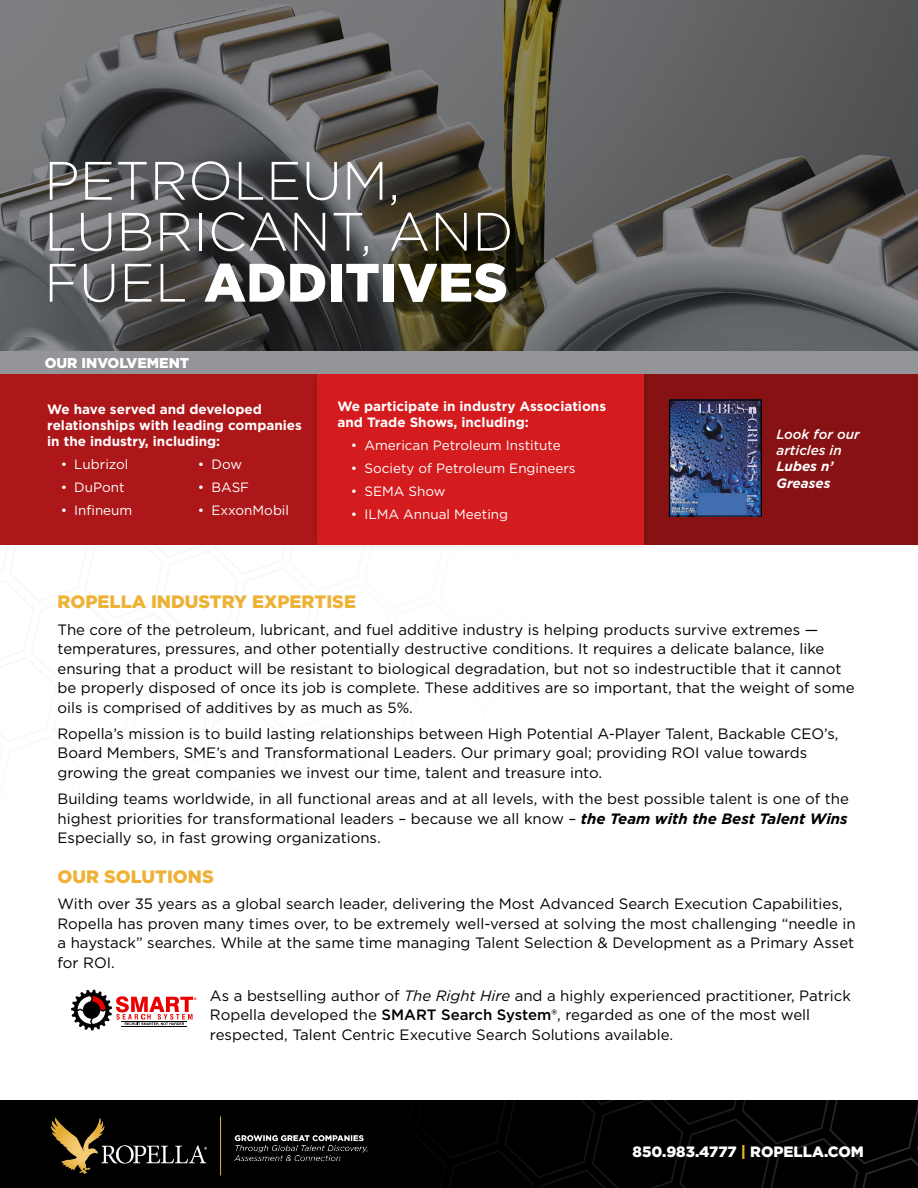
<style>
.page{position:relative;width:918px;height:1188px;background:#fff}
.page>*{position:absolute;margin:0;border:0;box-sizing:border-box;transform-origin:0 0}
.t1{font:300 54px/51px "Gotham";letter-spacing:.005em;color:#fff}
.t2{font:900 18px "Gotham";color:#edb236}
.t3{font:15px/19.5px "Gotham";color:#000}
.t4{font:900 15px "Gotham";color:#fff}
.t5{font:900 14.25px "Gotham";color:#fff}
.t6{font:700 13.5px/16.2px "Gotham";color:#fff}
.t7{font:13.5px "Gotham";color:#fff}
.t8{font:italic 500 13.5px/16.2px "Gotham";color:#fff}
.t9{font:italic 700 13.5px/16.2px "Gotham";color:#fff}
.s1{font-weight:900}
.s2{font-weight:700;font-style:italic}
.s3{font-style:italic}
.s4{font-weight:500}
.s5{color:#edb236}
</style>
<div class="page">
<div style="left:0;top:1101px;width:918px;height:87px;background:#000"></div>
<svg style="left:487px;top:1101px;width:431px;height:87px"></svg>
<svg style="left:71px;top:990px;width:122px;height:40px"></svg>
<svg style="left:0;top:0;width:918px;height:352px;background:#585856"></svg>
<div style="left:0;top:374px;width:317px;height:170px;background:#ad1719"></div>
<div style="left:644px;top:374px;width:274px;height:170px;background:#871214"></div>
<svg style="left:0;top:402px;width:761px;height:143px"></svg>
<div style="left:669px;top:400px;width:93px;height:116px;border:1px solid #000"></div>
<div style="left:309px;top:366px;width:343px;height:186px;background:#000;opacity:.15"></div>
<div style="left:317px;top:374px;width:327px;height:170px;background:#d41c1f"></div>
<img style="left:33px;top:1100px;width:362px;height:76px">
<div style="left:0;top:352px;width:918px;height:22px;background:#939598"></div>
<h1 class="t1" style="left:44px;top:154px;width:471px">PETROLEUM,<br>LUBRICANT, AND<br>FUEL <span class="s1">ADDITIVES</span></h1>
<p class="t5" style="left:45px;top:353px;width:146px">OUR INVOLVEMENT</p>
<p class="t6" style="left:47px;top:401px;width:256px">We have served and developed relationships with leading companies in the industry, including:</p>
<p class="t7" style="left:61px;top:456px;width:69px">• Lubrizol</p>
<p class="t7" style="left:61px;top:479px;width:65px">• DuPont</p>
<p class="t7" style="left:61px;top:502px;width:73px">• Infineum</p>
<p class="t7" style="left:198px;top:456px;width:46px">• Dow</p>
<p class="t7" style="left:198px;top:479px;width:53px">• BASF</p>
<p class="t7" style="left:198px;top:502px;width:93px">• ExxonMobil</p>
<p class="t6" style="left:337px;top:398px;width:270px">We participate in industry Associations and Trade Shows, including:</p>
<p class="t7" style="left:351px;top:436px;width:211px">• American Petroleum Institute</p>
<p class="t7" style="left:351px;top:459px;width:226px">• Society of Petroleum Engineers</p>
<p class="t7" style="left:351px;top:482px;width:96px">• SEMA Show</p>
<p class="t7" style="left:351px;top:505px;width:159px">• ILMA Annual Meeting</p>
<p class="t8" style="left:777px;top:426px;width:85px">Look for our articles in</p>
<p class="t9" style="left:777px;top:459px;width:59px">Lubes n’<br>Greases</p>
<p class="t2" style="left:58px;top:589px;width:300px">ROPELLA INDUSTRY EXPERTISE</p>
<p class="t3" style="left:58px;top:619px;width:799px">The core of the petroleum, lubricant, and fuel additive industry is helping products survive extremes — temperatures, pressures, and other potentially destructive conditions. It requires a delicate balance, like ensuring that a product will be resistant to biological degradation, but not so indestructible that it cannot be properly disposed of once its job is complete. These additives are so important, that the weight of some oils is comprised of additives by as much as 5%.</p>
<p class="t3" style="left:58px;top:723px;width:783px">Ropella’s mission is to build lasting relationships between High Potential A-Player Talent, Backable CEO’s,<br>Board Members, SME’s and Transformational Leaders. Our primary goal; providing ROI value towards growing the great companies we invest our time, talent and treasure into.</p>
<p class="t3" style="left:58px;top:789px;width:793px;text-align:justify">Building teams worldwide, in all functional areas and at all levels, with the best possible talent is one of the highest priorities for transformational leaders – because we all know – <span class="s2">the Team with the Best Talent Wins </span>Especially so, in fast growing organizations.</p>
<p class="t2" style="left:58px;top:864px;width:158px">OUR SOLUTIONS</p>
<p class="t3" style="left:58px;top:894px;width:800px">With over 35 years as a global search leader, delivering the Most Advanced Search Execution Capabilities, Ropella has proven many times over, to be extremely well-versed at solving the most challenging “needle in a haystack” searches. While at the same time managing Talent Selection &amp; Development as a Primary Asset for ROI.</p>
<p class="t3" style="left:210px;top:985px;width:642px;text-indent:-17px"><sub>®</sub> As a bestselling author of <span class="s3">The Right Hire</span> and a highly experienced practitioner, Patrick<br>Ropella developed the <span class="s4">SMART Search System®</span>, regarded as one of the most well respected, Talent Centric Executive Search Solutions available.</p>
<p class="t4" style="left:633px;top:1141px;width:233px">850.983.4777 <span class="s5">|</span> ROPELLA.COM</p>
</div>
